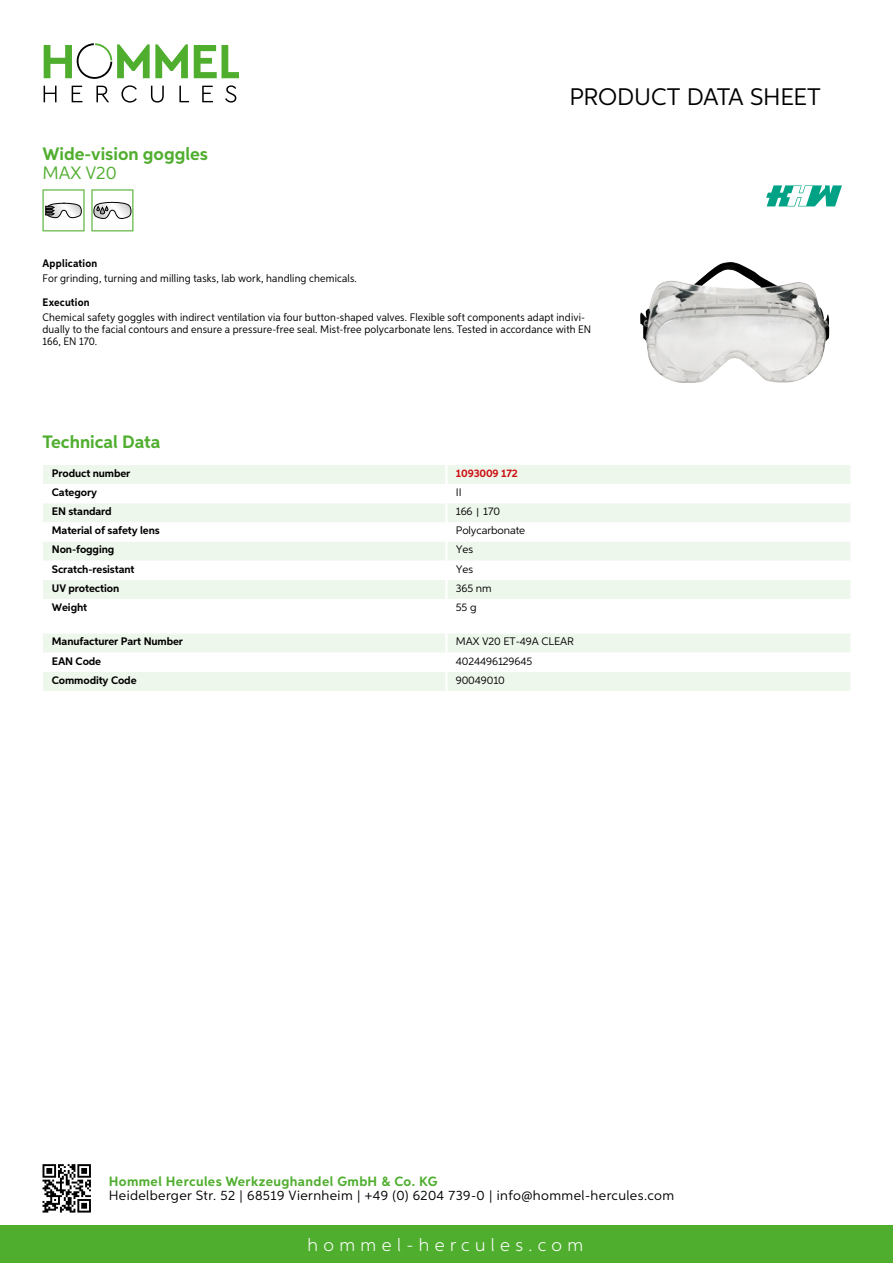
<style>
.page{position:relative;width:893px;height:1263px;background:#fff}
.page>*{position:absolute;margin:0;border:0;box-sizing:border-box;transform-origin:0 0}
.t1{font:24px "Aspira";letter-spacing:-.01em;color:#000}
.t2{font:700 18px "Aspira";color:#50ae2f}
.t3{font:300 18px "Aspira";letter-spacing:.3em;color:#fff}
.t4{font:18px "Aspira";color:#50ae2f}
.t5{font:13.5px "Aspira";letter-spacing:.03em;color:#000}
.t6{font:700 13.5px "Aspira";letter-spacing:.03em;color:#50ae2f}
.t7{font:10.95px/12px "Aspira Nar";letter-spacing:.015em;color:#000}
.t8{font:700 10.95px "Aspira";letter-spacing:-.01em;color:#000}
.t9{font:10.95px "Aspira";letter-spacing:-.01em;color:#000}
.t10{font:700 10.95px "Aspira Nar";letter-spacing:.015em;color:#000}
.t11{font:700 10.95px "Aspira";letter-spacing:-.01em;color:#cd1013}
.s1{font-family:"Wuerth Global";font-size:10.5px}
</style>
<div class="page">
<div style="left:0;top:1226px;width:893px;height:37px;background:#50ae2f"></div>
<svg style="left:43px;top:1164px;width:48px;height:48px"></svg>
<svg style="left:194px;top:45px;width:45px;height:33px"></svg>
<svg style="left:44px;top:43px;width:144px;height:36px"></svg>
<svg style="left:44px;top:86px;width:13px;height:16px"></svg>
<svg style="left:72px;top:86px;width:10px;height:16px"></svg>
<svg style="left:96px;top:86px;width:13px;height:16px"></svg>
<svg style="left:121px;top:85px;width:16px;height:18px"></svg>
<svg style="left:151px;top:86px;width:13px;height:17px"></svg>
<svg style="left:179px;top:86px;width:10px;height:16px"></svg>
<svg style="left:202px;top:86px;width:11px;height:16px"></svg>
<svg style="left:225px;top:85px;width:11px;height:18px"></svg>
<div style="left:43px;top:465px;width:807px;height:19px;background:#eef7eb"></div>
<svg style="left:43px;top:503px;width:807px;height:96px;fill:#eef7eb"></svg>
<hr style="left:445px;top:465px;width:3px;height:19px;background:#fff">
<hr style="left:445px;top:503px;width:3px;height:19px;background:#fff">
<hr style="left:445px;top:522px;width:3px;height:20px;background:#fff">
<hr style="left:445px;top:542px;width:3px;height:19px;background:#fff">
<hr style="left:445px;top:561px;width:3px;height:19px;background:#fff">
<hr style="left:445px;top:580px;width:3px;height:19px;background:#fff">
<svg style="left:43px;top:634px;width:807px;height:57px"></svg>
<hr style="left:445px;top:672px;width:3px;height:19px;background:#fff">
<svg style="left:43px;top:189px;width:42px;height:42px"></svg>
<svg style="left:91px;top:189px;width:42px;height:42px"></svg>
<img style="left:640px;top:262px;width:190px;height:121px">
<svg style="left:766px;top:185px;width:76px;height:21px"></svg>
<h2 class="t2" style="left:43px;top:142px;width:167px">Wide-vision goggles</h2>
<h2 class="t4" style="left:43px;top:162px;width:76px">MAX V20</h2>
<h1 class="t1" style="left:569px;top:82px;width:253px">Product data sh eet</h1>
<p class="t10" style="left:43px;top:257px;width:56px">Application</p>
<p class="t7" style="left:43px;top:273px;width:316px">For grinding, turning and milling tasks, lab work, handling chemicals.</p>
<p class="t10" style="left:43px;top:295px;width:49px">Execution</p>
<p class="t7" style="left:43px;top:311px;width:550px">Chemical safety goggles with indirect ventilation via four button-shaped valves. Flexible soft components adapt indivi&shy;dually to the facial contours and ensure a pressure-free seal. Mist-free polycarbonate lens. Tested in accordance with EN<br>166, EN 170.</p>
<h2 class="t2" style="left:43px;top:431px;width:120px">Technical Data</h2>
<p class="t8" style="left:52px;top:466px;width:80px">Product number</p>
<p class="t11" style="left:456px;top:466px;width:64px">1093009 172</p>
<p class="t8" style="left:52px;top:486px;width:47px">Category</p>
<p class="t9" style="left:456px;top:486px;width:7px">II</p>
<p class="t8" style="left:52px;top:505px;width:61px">EN standard</p>
<p class="t9" style="left:456px;top:505px;width:46px">166 <span class="s1">|</span> 170</p>
<p class="t8" style="left:52px;top:524px;width:109px">Material of safety lens</p>
<p class="t9" style="left:456px;top:524px;width:71px">Polycarbonate</p>
<p class="t8" style="left:52px;top:543px;width:64px">Non-fogging</p>
<p class="t9" style="left:456px;top:543px;width:19px">Yes</p>
<p class="t8" style="left:52px;top:562px;width:84px">Scratch-resistant</p>
<p class="t9" style="left:456px;top:562px;width:19px">Yes</p>
<p class="t8" style="left:52px;top:581px;width:69px">UV protection</p>
<p class="t9" style="left:456px;top:581px;width:37px">365 nm</p>
<p class="t8" style="left:52px;top:600px;width:37px">Weight</p>
<p class="t9" style="left:456px;top:600px;width:22px">55 g</p>
<p class="t8" style="left:52px;top:635px;width:133px">Manufacturer Part Number</p>
<p class="t9" style="left:456px;top:635px;width:106px">MAX V20 ET-49A CLEAR</p>
<p class="t8" style="left:52px;top:654px;width:51px">EAN Code</p>
<p class="t9" style="left:456px;top:654px;width:78px">4024496129645</p>
<p class="t8" style="left:52px;top:673px;width:86px">Commodity Code</p>
<p class="t9" style="left:456px;top:673px;width:51px">90049010</p>
<p class="t6" style="left:109px;top:1172px;width:330px">Hommel Hercules Werkzeughandel GmbH &amp; Co. KG</p>
<p class="t5" style="left:109px;top:1187px;width:567px">Heidelberger Str. 52 | 68519 Viernheim | +49 (0) 6204 739-0 | info@hommel-hercules.com</p>
<h2 class="t3" style="left:307px;top:1234px;width:277px">hommel-hercules.com</h2>
</div>
